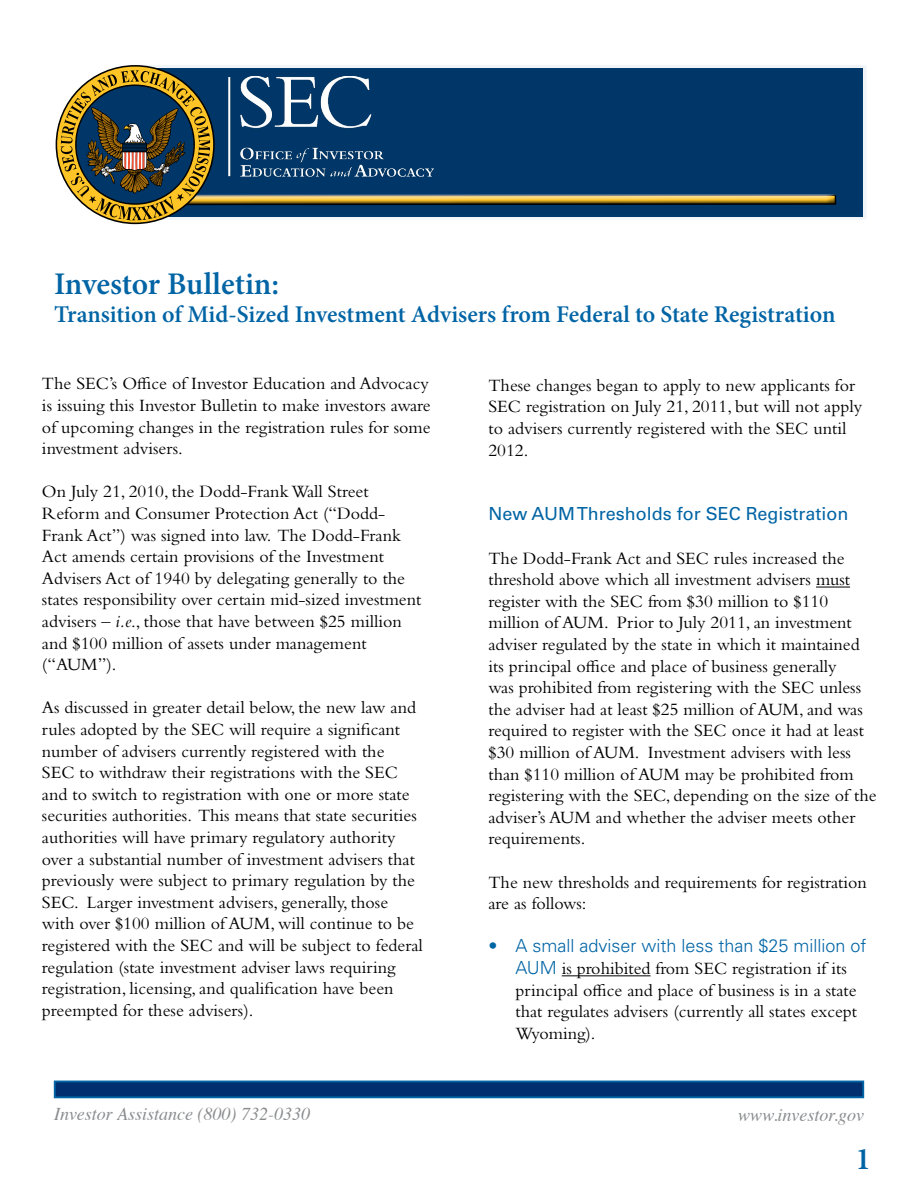
<style>
.page{position:relative;width:918px;height:1188px;background:#fff}
.page>*{position:absolute;margin:0;border:0;box-sizing:border-box;transform-origin:0 0}
.t1{font:600 31.5px "Minion Pro";color:#0064a5}
.t2{font:600 24px "Minion Pro";letter-spacing:-.005em;color:#0064a5}
.t3{font:18px/21.6px "Bembo Std";color:#000}
.t4{font:italic 18px "Times";color:#8a8c8e}
.t5{font:18px "Univers LT Std";color:#0064a5}
.s1{font-style:italic}
.s2{font-family:"Univers LT Std";font-weight:300;color:#0064a5}
</style>
<div class="page">
<div style="left:119px;top:64px;width:761px;height:159px;background:#000;opacity:.5"></div>
<hr style="left:816px;top:587px;width:34px;height:1px;background:#000">
<hr style="left:562px;top:975px;width:89px;height:1px;background:#000">
<div style="left:54px;top:1081px;width:810px;height:17px;background:#002e6e;border:2px solid #0064a5"></div>
<div style="left:160px;top:184px;width:685px;height:23px;background:#003768"></div>
<div style="left:165px;top:187px;width:682px;height:20px;background:#000;opacity:.75"></div>
<svg style="left:56px;top:65px;width:159px;height:159px;background:#737253"></svg>
<img style="left:228px;top:77px;width:205px;height:100px">
<p class="t1" style="left:54px;top:262px;width:227px">Investor Bulletin:</p>
<p class="t2" style="left:54px;top:298px;width:783px">Transition of Mid-Sized Investment Advisers from Federal to State Registration</p>
<p class="t3" style="left:42px;top:373px;width:390px;text-align:justify">The SEC’s Office of Investor Education and Advocacy is issuing this Investor Bulletin to make investors aware of upcoming changes in the registration rules for some investment advisers.</p>
<p class="t3" style="left:42px;top:481px;width:381px">On July 21, 2010, the Dodd-Frank Wall Street Reform and Consumer Protection Act (“Dodd-Frank Act”) was signed into law. The Dodd-Frank Act amends certain provisions of the Investment Advisers Act of 1940 by delegating generally to the states responsibility over certain mid-sized investment advisers – <span class="s1">i.e</span>., those that have between $25 million and $100 million of assets under management (“AUM”).</p>
<p class="t3" style="left:42px;top:697px;width:382px">As discussed in greater detail below, the new law and rules adopted by the SEC will require a significant number of advisers currently registered with the<br>SEC to withdraw their registrations with the SEC and to switch to registration with one or more state securities authorities. This means that state securities authorities will have primary regulatory authority over a substantial number of investment advisers that previously were subject to primary regulation by the SEC. Larger investment advisers, generally, those with over $100 million of AUM, will continue to be registered with the SEC and will be subject to federal regulation (state investment adviser laws requiring registration, licensing, and qualification have been preempted for these advisers).</p>
<p class="t4" style="left:54px;top:1098px;width:258px">Investor Assistance (800) 732-0330</p>
<p class="t3" style="left:488px;top:374px;width:375px">These changes began to apply to new applicants for SEC registration on July 21, 2011, but will not apply to advisers currently registered with the SEC until 2012.</p>
<p class="t5" style="left:488px;top:503px;width:362px">New AUM Thresholds for SEC Registration</p>
<p class="t3" style="left:488px;top:547px;width:390px">The Dodd-Frank Act and SEC rules increased the threshold above which all investment advisers must register with the SEC from $30 million to $110 million of AUM. Prior to July 2011, an investment adviser regulated by the state in which it maintained its principal office and place of business generally<br>was prohibited from registering with the SEC unless the adviser had at least $25 million of AUM, and was required to register with the SEC once it had at least $30 million of AUM. Investment advisers with less than $110 million of AUM may be prohibited from registering with the SEC, depending on the size of the adviser’s AUM and whether the adviser meets other requirements.</p>
<p class="t3" style="left:488px;top:871px;width:380px">The new thresholds and requirements for registration are as follows:</p>
<p class="t3" style="left:515px;top:936px;width:353px;text-indent:-27px"><span class="s2">• A small adviser with less than $25 million of AUM</span> is prohibited from SEC registration if its principal office and place of business is in a state that regulates advisers (currently all states except Wyoming).</p>
<p class="t4" style="left:738px;top:1100px;width:127px">www.investor.gov</p>
<p class="t1" style="left:855px;top:1137px;width:17px">1</p>
</div>
